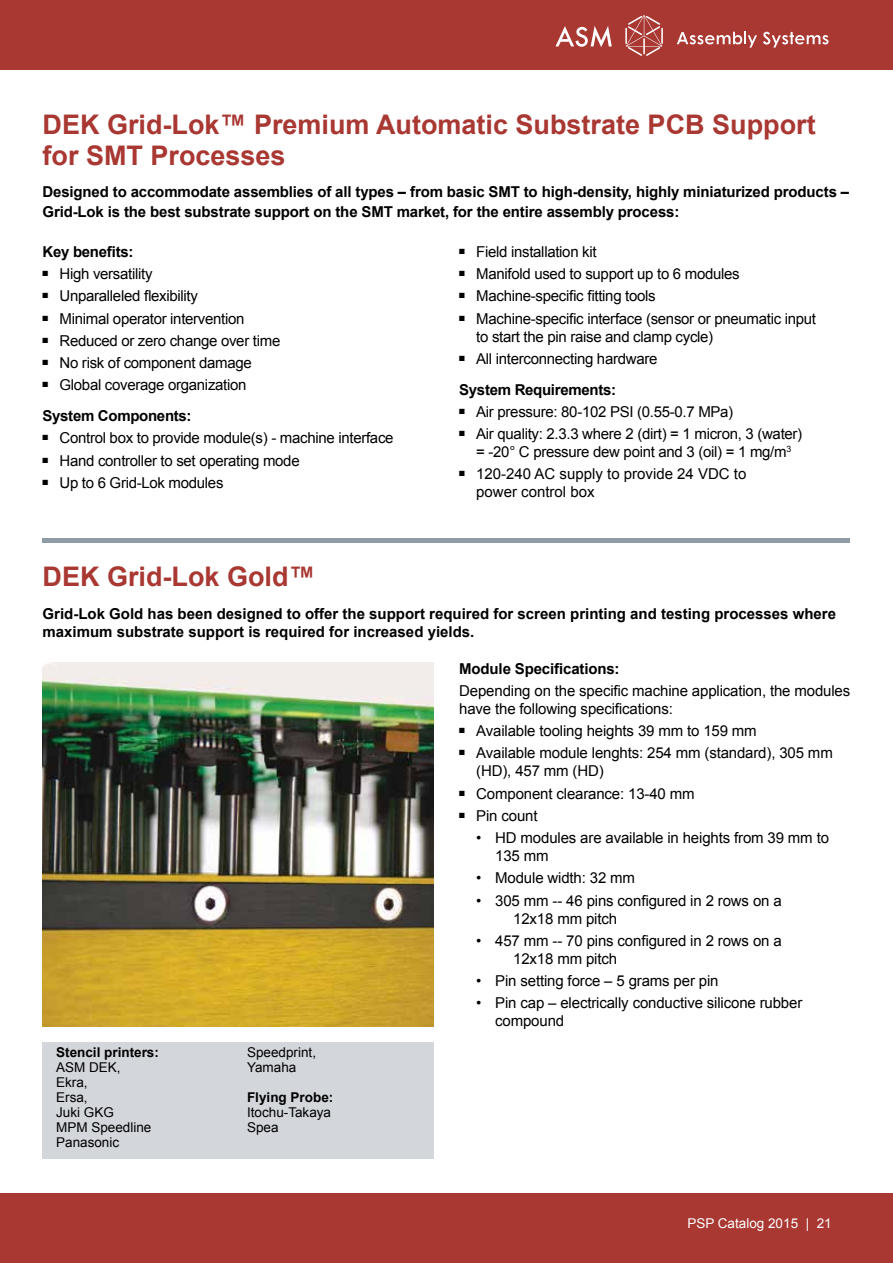
<style>
.page{position:relative;width:893px;height:1263px;background:#fff}
.page>*{position:absolute;margin:0;border:0;box-sizing:border-box;transform-origin:0 0}
.t1{font:700 27px/31.5px "Arial";color:#a93732}
.t2{font:15px/18px "Arial";letter-spacing:-.02em;color:#000}
.t3{font:700 15px/19.5px "Arial";letter-spacing:-.01em;color:#000}
.t4{font:15px/18px "Arial";color:#000}
.t5{font:13.5px/15px "Arial";color:#000}
.t6{font:700 13.5px "Arial";color:#000}
.t7{font:13.5px "Arial";color:#fff}
.s1{font-weight:700}
</style>
<div class="page">
<div style="left:0;top:1193px;width:893px;height:70px;background:#a93732"></div>
<div style="left:0;top:0;width:893px;height:70px;background:#a93732"></div>
<svg style="left:677px;top:32px;width:80px;height:16px"></svg>
<svg style="left:763px;top:32px;width:65px;height:16px"></svg>
<svg style="left:555px;top:26px;width:57px;height:21px"></svg>
<svg style="left:625px;top:15px;width:38px;height:41px"></svg>
<div style="left:43px;top:1041px;width:391px;height:117px;background:#d3d6db"></div>
<hr style="left:43px;top:539px;width:807px;height:4px;background:#909ca5">
<img style="left:43px;top:663px;width:391px;height:363px">
<h1 class="t1" style="left:43px;top:109px;width:775px">DEK Grid-Lok™ Premium Automatic Substrate PCB Support for SMT Processes</h1>
<p class="t3" style="left:43px;top:183px;width:808px">Designed to accommodate assemblies of all types – from basic SMT to high-density, highly miniaturized products –<br>Grid-Lok is the best substrate support on the SMT market, for the entire assembly process:</p>
<p class="t3" style="left:43px;top:242px;width:92px">Key benefits:</p>
<p class="t2" style="left:43px;top:265px;width:112px">■ High versatility</p>
<p class="t2" style="left:43px;top:287px;width:157px">■ Unparalleled flexibility</p>
<p class="t2" style="left:43px;top:310px;width:203px">■ Minimal operator intervention</p>
<p class="t2" style="left:43px;top:332px;width:239px">■ Reduced or zero change over time</p>
<p class="t2" style="left:43px;top:354px;width:211px">■ No risk of component damage</p>
<p class="t2" style="left:43px;top:370px;width:205px;line-height:30.8px">■ Global coverage organization<br><span class="s1">System Components:</span></p>
<p class="t2" style="left:43px;top:429px;width:352px">■ Control box to provide module(s) - machine interface</p>
<p class="t2" style="left:43px;top:452px;width:259px">■ Hand controller to set operating mode</p>
<p class="t2" style="left:43px;top:474px;width:182px">■ Up to 6 Grid-Lok modules</p>
<h1 class="t1" style="left:43px;top:562px;width:275px">DEK Grid-Lok Gold™</h1>
<p class="t2" style="left:459px;top:243px;width:139px">■ Field installation kit</p>
<p class="t2" style="left:459px;top:265px;width:282px">■ Manifold used to support up to 6 modules</p>
<p class="t2" style="left:459px;top:287px;width:198px">■ Machine-specific fitting tools</p>
<p class="t2" style="left:476px;top:310px;width:341px;text-indent:-17px">■ Machine-specific interface (sensor or pneumatic input to start the pin raise and clamp cycle)</p>
<p class="t2" style="left:459px;top:343px;width:200px;line-height:30.8px">■ All interconnecting hardware<br><span class="s1">System Requirements:</span></p>
<p class="t2" style="left:459px;top:403px;width:276px">■ Air pressure: 80-102 PSI (0.55-0.7 MPa)</p>
<p class="t2" style="left:459px;top:425px;width:344px;text-align:center">■ Air quality: 2.3.3 where 2 (dirt) = 1 micron, 3 (water) = -20° C pressure dew point and 3 (oil) = 1 mg/m<sup>3</sup></p>
<p class="t4" style="left:476px;top:465px;width:272px;text-indent:-17px">■ 120-240 AC supply to provide 24 VDC to power control box</p>
<p class="t3" style="left:43px;top:605px;width:795px;line-height:18px">Grid-Lok Gold has been designed to offer the support required for screen printing and testing processes where maximum substrate support is required for increased yields.</p>
<p class="t6" style="left:56px;top:1043px;width:104px">Stencil printers:</p>
<p class="t5" style="left:56px;top:1060px;width:97px">ASM DEK,<br>Ekra,<br>Ersa,<br>Juki GKG<br>MPM Speedline<br>Panasonic</p>
<p class="t5" style="left:247px;top:1045px;width:71px">Speedprint,<br>Yamaha</p>
<p class="t6" style="left:247px;top:1088px;width:88px">Flying Probe:</p>
<p class="t5" style="left:247px;top:1105px;width:86px">Itochu-Takaya<br>Spea</p>
<p class="t3" style="left:459px;top:659px;width:162px">Module Specifications:</p>
<p class="t2" style="left:459px;top:682px;width:392px">Depending on the specific machine application, the modules have the following specifications:</p>
<p class="t2" style="left:459px;top:722px;width:299px">■ Available tooling heights 39 mm to 159 mm</p>
<p class="t2" style="left:476px;top:744px;width:358px;text-indent:-17px">■ Available module lenghts: 254 mm (standard), 305 mm (HD), 457 mm (HD)</p>
<p class="t2" style="left:459px;top:785px;width:237px">■ Component clearance: 13-40 mm</p>
<p class="t2" style="left:459px;top:807px;width:80px">■ Pin count</p>
<p class="t2" style="left:495px;top:829px;width:335px;text-indent:-19px">• HD modules are available in heights from 39 mm to<br>135 mm</p>
<p class="t2" style="left:476px;top:869px;width:160px">• Module width: 32 mm</p>
<p class="t2" style="left:513px;top:892px;width:270px;text-indent:-37px">• 305 mm -- 46 pins configured in 2 rows on a<br>12x18 mm pitch</p>
<p class="t2" style="left:513px;top:932px;width:270px;text-indent:-37px">• 457 mm -- 70 pins configured in 2 rows on a<br>12x18 mm pitch</p>
<p class="t2" style="left:476px;top:972px;width:244px">• Pin setting force – 5 grams per pin</p>
<p class="t2" style="left:495px;top:994px;width:309px;text-indent:-19px">• Pin cap – electrically conductive silicone rubber compound</p>
<p class="t7" style="left:687px;top:1214px;width:146px">PSP Catalog 2015 | 21</p>
</div>
